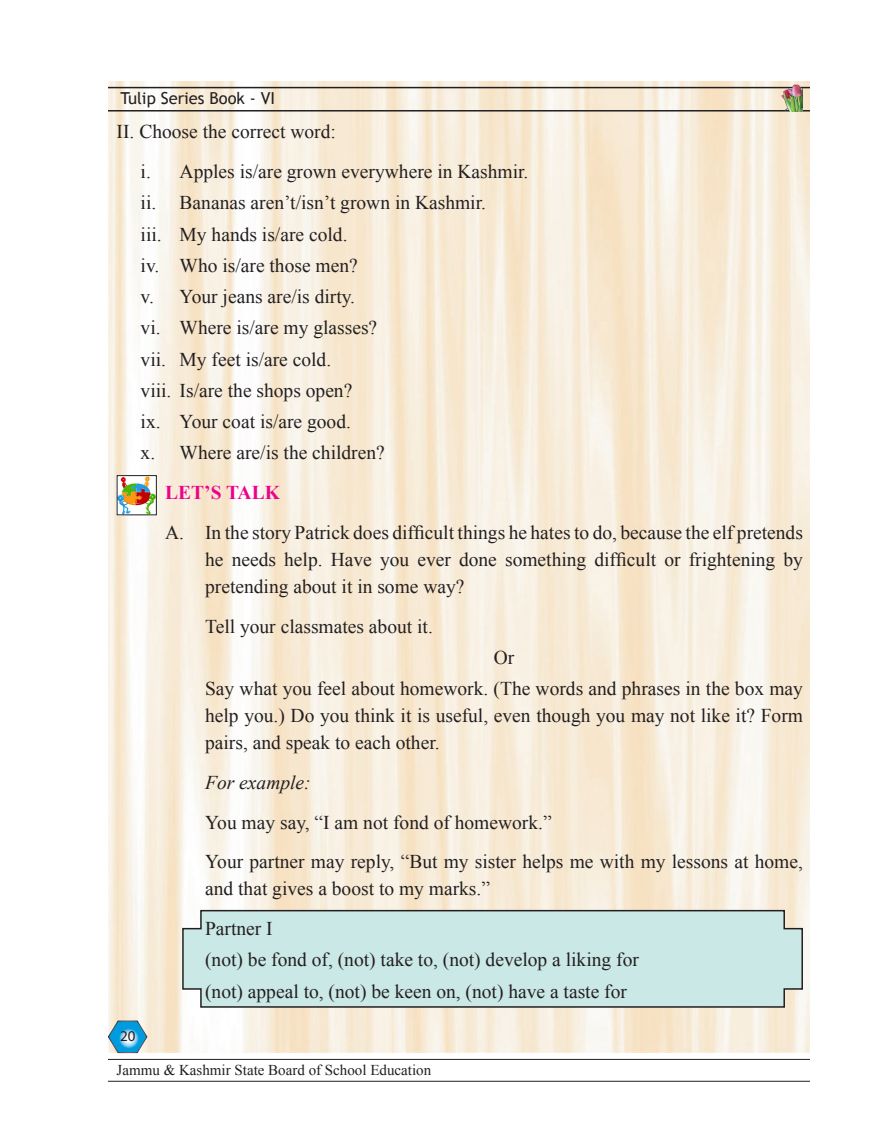
<style>
.page{position:relative;width:891px;height:1134px;background:#fff}
.page>*{position:absolute;margin:0;border:0;box-sizing:border-box;transform-origin:0 0}
.t1{font:19.5px/27px "Times New Roman";color:#231f20;text-align:justify}
.t2{font:italic 19.5px "Times New Roman";color:#231f20}
.t3{font:700 19.5px "Times New Roman";color:#ed028c}
.t4{font:16.5px "Trebuchet MS";color:#231f20}
.t5{font:15px "Times New Roman";color:#231f20}
.t6{font:15px "Myriad Pro";color:#231f20}
</style>
<div class="page">
<img style="left:108px;top:81px;width:702px;height:972px">
<svg style="left:108px;top:1020px;width:40px;height:33px"></svg>
<hr style="left:108px;top:1059px;width:702px;height:1px;background:#231f20">
<hr style="left:108px;top:1081px;width:702px;height:1px;background:#231f20">
<hr style="left:108px;top:87px;width:702px;height:1px;background:#231f20">
<hr style="left:108px;top:110px;width:702px;height:2px;background:#231f20">
<img style="left:781px;top:81px;width:22px;height:31px">
<img style="left:119px;top:477px;width:36px;height:36px">
<div style="left:117px;top:475px;width:40px;height:40px;border:1px solid #231f20"></div>
<svg style="left:181px;top:909px;width:623px;height:99px;background:#c4e1df"></svg>
<p class="t4" style="left:121px;top:89px;width:156px">Tulip Series Book - VI</p>
<p class="t1" style="left:117px;top:118px;width:221px">II. Choose the correct word:</p>
<p class="t1" style="left:141px;top:158px;width:389px">i. Apples is/are grown everywhere in Kashmir.</p>
<p class="t1" style="left:141px;top:189px;width:347px">ii. Bananas aren’t/isn’t grown in Kashmir.</p>
<p class="t1" style="left:141px;top:220px;width:208px">iii. My hands is/are cold.</p>
<p class="t1" style="left:141px;top:251px;width:219px">iv. Who is/are those men?</p>
<p class="t1" style="left:141px;top:283px;width:216px">v. Your jeans are/is dirty.</p>
<p class="t1" style="left:141px;top:314px;width:238px">vi. Where is/are my glasses?</p>
<p class="t1" style="left:141px;top:345px;width:192px">vii. My feet is/are cold.</p>
<p class="t1" style="left:141px;top:376px;width:213px">viii. Is/are the shops open?</p>
<p class="t1" style="left:141px;top:408px;width:212px">ix. Your coat is/are good.</p>
<p class="t1" style="left:141px;top:439px;width:246px">x. Where are/is the children?</p>
<p class="t3" style="left:165px;top:479px;width:116px">LET’S TALK</p>
<p class="t1" style="left:205px;top:518px;width:599px;text-indent:-40px">A. In the story Patrick does difficult things he hates to do, because the elf pretends he needs help. Have you ever done something difficult or frightening by pretending about it in some way?</p>
<p class="t1" style="left:205px;top:612px;width:229px">Tell your classmates about it.</p>
<p class="t1" style="left:494px;top:643px;width:22px">Or</p>
<p class="t1" style="left:205px;top:675px;width:599px">Say what you feel about homework. (The words and phrases in the box may help you.) Do you think it is useful, even though you may not like it? Form pairs, and speak to each other.</p>
<p class="t2" style="left:205px;top:769px;width:107px">For example:</p>
<p class="t1" style="left:205px;top:808px;width:348px">You may say, “I am not fond of homework.”</p>
<p class="t1" style="left:205px;top:848px;width:599px">Your partner may reply, “But my sister helps me with my lessons at home, and that gives a boost to my marks.”</p>
<p class="t1" style="left:205px;top:915px;width:69px">Partner I</p>
<p class="t1" style="left:205px;top:946px;width:435px">(not) be fond of, (not) take to, (not) develop a liking for</p>
<p class="t1" style="left:205px;top:977px;width:423px">(not) appeal to, (not) be keen on, (not) have a taste for</p>
<p class="t6" style="left:120px;top:1027px;width:17px">20</p>
<p class="t5" style="left:117px;top:1060px;width:316px">Jammu &amp; Kashmir State Board of School Education</p>
</div>
